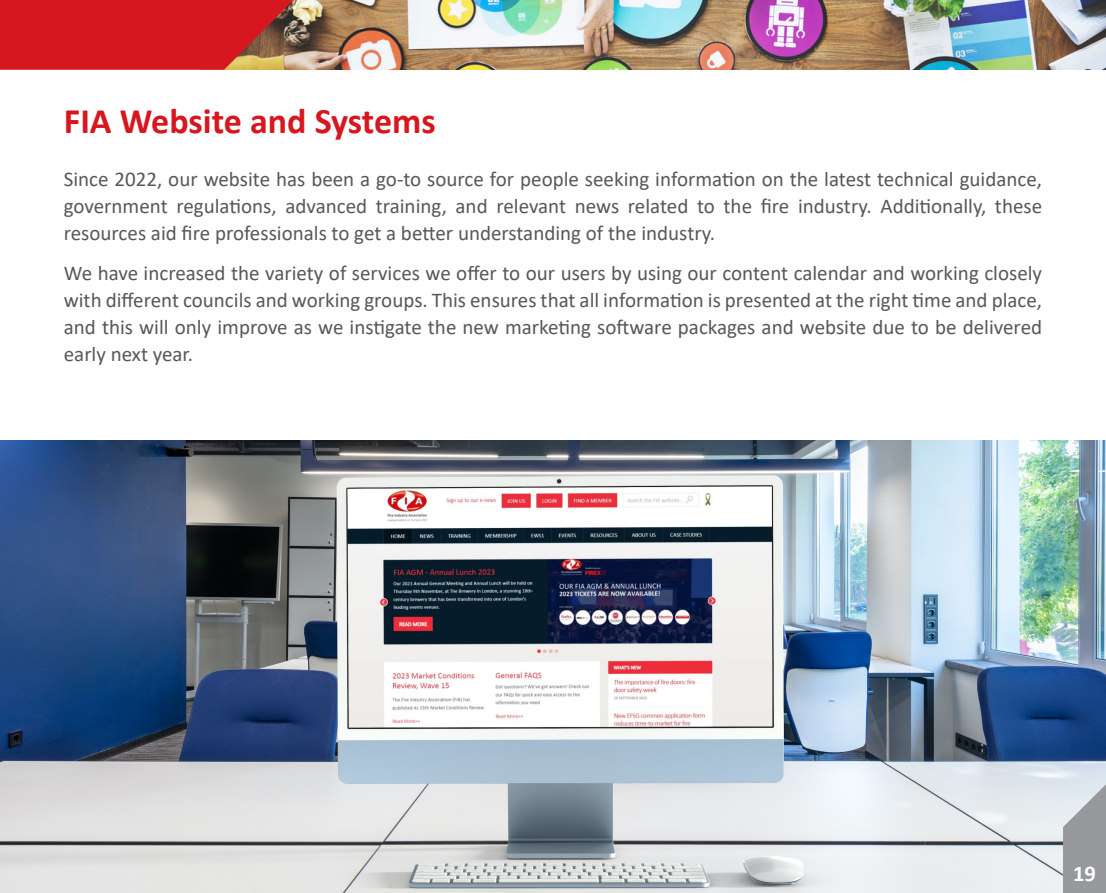
<style>
.page{position:relative;width:1106px;height:893px;background:#fff}
.page>*{position:absolute;margin:0;border:0;box-sizing:border-box;transform-origin:0 0}
.t1{font:700 36px "Calibri";color:#d7171f}
.t2{font:700 22.5px "Calibri";color:#fff}
.t3{font:21px/27px "Calibri";color:#57585a;text-align:justify}
</style>
<div class="page">
<img style="left:0;top:440px;width:1106px;height:453px">
<svg style="left:1063px;top:784px;width:43px;height:109px;background:#a6a9ac"></svg>
<img style="left:293px;top:0;width:813px;height:70px">
<svg style="left:0;top:0;width:293px;height:70px;background:#cf2325"></svg>
<p class="t1" style="left:64px;top:96px;width:373px">FIA Website and Systems</p>
<p class="t3" style="left:64px;top:165px;width:979px">Since 2022, our website has been a go-to source for people seeking information on the latest technical guidance, government regulations, advanced training, and relevant news related to the fire industry. Additionally, these resources aid fire professionals to get a better understanding of the industry.</p>
<p class="t3" style="left:64px;top:259px;width:979px">We have increased the variety of services we offer to our users by using our content calendar and working closely with different councils and working groups. This ensures that all information is presented at the right time and place, and this will only improve as we instigate the new marketing software packages and website due to be delivered early next year.</p>
<p class="t2" style="left:1073px;top:858px;width:24px">19</p>
</div>
